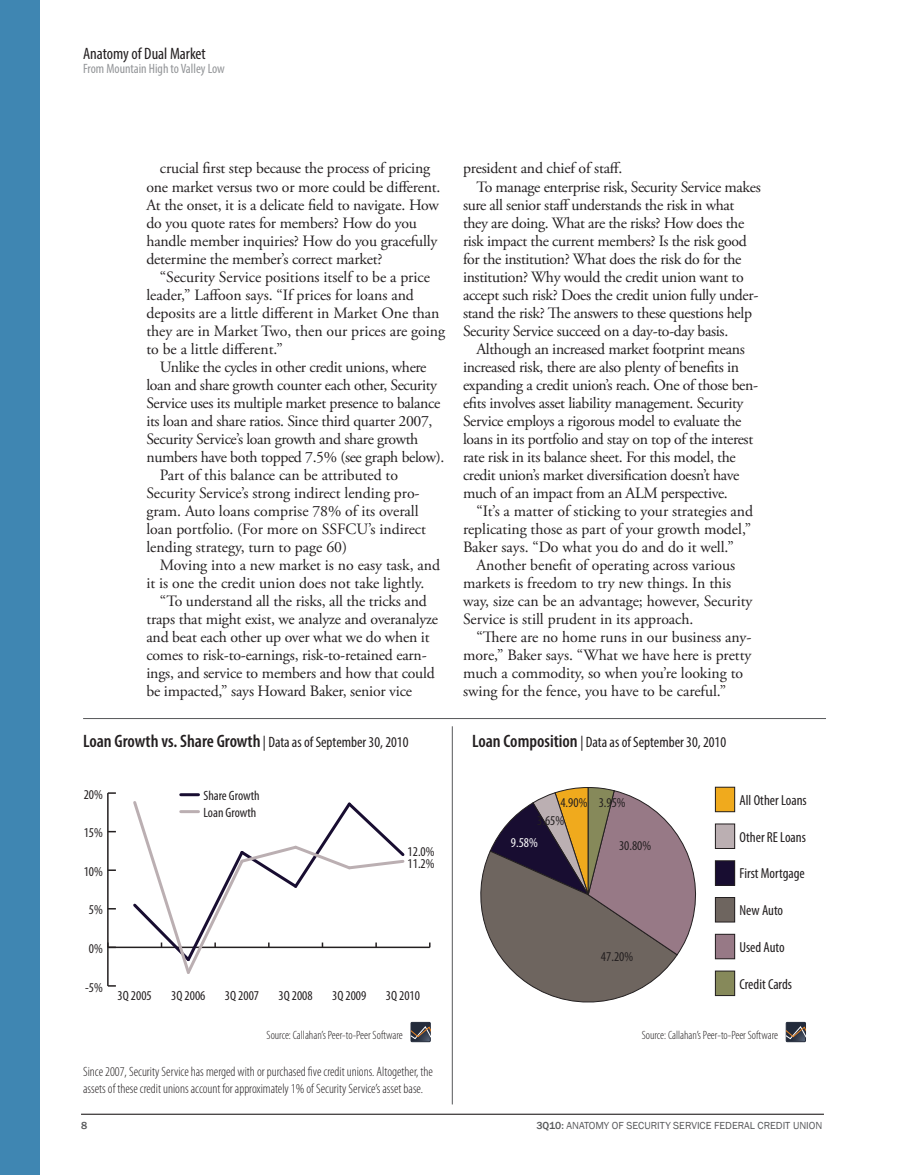
<style>
.page{position:relative;width:905px;height:1175px;background:#fff}
.page>*{position:absolute;margin:0;border:0;box-sizing:border-box;transform-origin:0 0}
.Tick_Head{font:condensed 16.5px "Myriad Pro";color:#231f20}
.cusp_Article_Text{font:15.75px/18px "Adobe Garamond Pro";letter-spacing:-.015em;color:#231f20}
.cusp_Graph_Title{font:condensed 15px "Myriad Pro";color:#231f20}
.t1{font:condensed 14.55px "Myriad Pro";color:#231f20}
.cusp_Graph_Source{font:300 condensed 13.5px/16.2px "Myriad Pro";color:#231f20}
.t2{font:condensed 13.5px/17px "Myriad Pro";color:#231f20}
.cusp_Article_Carryov{font:condensed 13.5px "Myriad Pro";color:#939598}
.t3{font:condensed 13.5px "Myriad Pro";color:#fff}
.cusp_Graph_Source-2{font:300 condensed 12px "Myriad Pro";color:#231f20}
.t4{font:10.5px "Franklin Gothic";color:#57585a}
.t5{font:500 10.5px "Franklin Gothic";color:#57585a}
.s1{font-weight:600;font-size:18px}
.s2{font-weight:500}
</style>
<div class="page">
<hr style="left:81px;top:1113px;width:743px;height:1px;background:#231f20">
<div style="left:0;top:0;width:40px;height:1174px;background:#3f86b2"></div>
<hr style="left:83px;top:718px;width:743px;height:1px;background:#57585a">
<div style="left:715px;top:787px;width:19px;height:24px;background:#f0aa1d"></div>
<div style="left:715px;top:787px;width:20px;height:25px;border:1px solid #231f20"></div>
<div style="left:715px;top:824px;width:19px;height:24px;background:#bbafb2"></div>
<div style="left:715px;top:823px;width:20px;height:26px;border:1px solid #231f20"></div>
<div style="left:715px;top:860px;width:19px;height:25px;background:#180d31"></div>
<div style="left:715px;top:860px;width:20px;height:25px;border:1px solid #231f20"></div>
<div style="left:715px;top:897px;width:19px;height:25px;background:#6e655f"></div>
<div style="left:715px;top:897px;width:20px;height:25px;border:1px solid #231f20"></div>
<div style="left:715px;top:934px;width:19px;height:24px;background:#977986"></div>
<div style="left:715px;top:934px;width:20px;height:25px;border:1px solid #231f20"></div>
<div style="left:715px;top:971px;width:19px;height:24px;background:#86895a"></div>
<div style="left:715px;top:970px;width:20px;height:26px;border:1px solid #231f20"></div>
<svg style="left:480px;top:787px;width:216px;height:216px"></svg>
<hr style="left:108px;top:946px;width:322px;height:2px;background:#231f20">
<hr style="left:107px;top:793px;width:2px;height:192px;background:#231f20">
<svg style="left:107px;top:942px;width:9px;height:6px"></svg>
<svg style="left:108px;top:869px;width:8px;height:2px"></svg>
<hr style="left:181px;top:793px;width:17px;height:3px;background:#180d31">
<svg style="left:130px;top:801px;width:277px;height:173px"></svg>
<hr style="left:452px;top:726px;width:1px;height:378px;background:#57585a">
<svg style="left:786px;top:1022px;width:19px;height:19px"></svg>
<svg style="left:411px;top:1022px;width:19px;height:19px"></svg>
<p class="Tick_Head" style="left:83px;top:43px;width:124px">Anatomy of Dual Market</p>
<p class="cusp_Article_Carryov" style="left:83px;top:60px;width:143px">From Mountain High to Valley Low</p>
<p class="cusp_Article_Text" style="left:146px;top:160px;width:295px;text-indent:14px">crucial first step because the process of pricing one market versus two or more could be different.<br>At the onset, it is a delicate field to navigate. How do you quote rates for members? How do you handle member inquiries? How do you gracefully determine the member’s correct market?</p>
<p class="cusp_Article_Text" style="left:146px;top:268px;width:300px;text-indent:14px">“Security Service positions itself to be a price leader,” Laffoon says. “If prices for loans and deposits are a little different in Market One than they are in Market Two, then our prices are going to be a little different.”</p>
<p class="cusp_Article_Text" style="left:146px;top:358px;width:299px;text-indent:14px">Unlike the cycles in other credit unions, where loan and share growth counter each other, Security Service uses its multiple market presence to balance its loan and share ratios. Since third quarter 2007, Security Service’s loan growth and share growth numbers have both topped 7.5% (see graph below).</p>
<p class="cusp_Article_Text" style="left:146px;top:466px;width:281px;text-indent:14px">Part of this balance can be attributed to Security Service’s strong indirect lending pro&shy;gram. Auto loans comprise 78% of its overall loan portfolio. (For more on SSFCU’s indirect lending strategy, turn to page 60)</p>
<p class="cusp_Article_Text" style="left:146px;top:556px;width:295px;text-indent:14px">Moving into a new market is no easy task, and it is one the credit union does not take lightly.</p>
<p class="cusp_Article_Text" style="left:146px;top:592px;width:293px;text-indent:14px">“To understand all the risks, all the tricks and traps that might exist, we analyze and overanalyze and beat each other up over what we do when it comes to risk-to-earnings, risk-to-retained earn&shy;ings, and service to members and how that could be impacted,” says Howard Baker, senior vice</p>
<p class="t2" style="left:298px;top:581px;width:63px">Other RE Loans</p>
<p class="cusp_Article_Text" style="left:463px;top:160px;width:161px">president and chief of staff.</p>
<p class="cusp_Article_Text" style="left:463px;top:178px;width:299px;text-indent:14px">To manage enterprise risk, Security Service makes sure all senior staff understands the risk in what they are doing. What are the risks? How does the risk impact the current members? Is the risk good for the institution? What does the risk do for the institution? Why would the credit union want to accept such risk? Does the credit union fully under&shy;stand the risk? The answers to these questions help Security Service succeed on a day-to-day basis.</p>
<p class="cusp_Article_Text" style="left:463px;top:340px;width:296px;text-indent:14px">Although an increased market footprint means increased risk, there are also plenty of benefits in expanding a credit union’s reach. One of those ben&shy;efits involves asset liability management. Security Service employs a rigorous model to evaluate the loans in its portfolio and stay on top of the interest rate risk in its balance sheet. For this model, the credit union’s market diversification doesn’t have much of an impact from an ALM perspective.</p>
<p class="cusp_Article_Text" style="left:463px;top:502px;width:292px;text-align:justify;text-indent:14px">“It’s a matter of sticking to your strategies and replicating those as part of your growth model,” Baker says. “Do what you do and do it well.”</p>
<p class="cusp_Article_Text" style="left:463px;top:556px;width:291px;text-indent:14px">Another benefit of operating across various markets is freedom to try new things. In this way, size can be an advantage; however, Security Service is still prudent in its approach.</p>
<p class="cusp_Article_Text" style="left:463px;top:628px;width:290px;text-indent:14px">“There are no home runs in our business any&shy;more,” Baker says. “What we have here is pretty much a commodity, so when you’re looking to swing for the fence, you have to be careful.”</p>
<p class="t2" style="left:679px;top:583px;width:63px">Other RE Loans</p>
<p class="cusp_Graph_Title" style="left:83px;top:733px;width:327px"><span class="s1">Loan Growth vs. Share Growth</span> | Data as of September 30, 2010</p>
<p class="cusp_Graph_Title" style="left:472px;top:733px;width:256px"><span class="s1">Loan Composition</span> | Data as of September 30, 2010</p>
<p class="t2" style="left:84px;top:786px;width:21px">20%</p>
<p class="t2" style="left:203px;top:787px;width:58px">Share Growth<br>Loan Growth</p>
<p class="t2" style="left:84px;top:824px;width:21px">15%</p>
<p class="t2" style="left:84px;top:863px;width:21px">10%</p>
<p class="t2" style="left:89px;top:901px;width:15px">5%</p>
<p class="t2" style="left:89px;top:940px;width:15px">0%</p>
<p class="t2" style="left:85px;top:978px;width:19px">-5%</p>
<p class="t2" style="left:407px;top:845px;width:28px;line-height:12.5px">12.0%<br>11.2%</p>
<p class="t2" style="left:118px;top:987px;width:36px">3Q 2005</p>
<p class="t2" style="left:171px;top:987px;width:36px">3Q 2006</p>
<p class="t2" style="left:225px;top:987px;width:36px">3Q 2007</p>
<p class="t2" style="left:278px;top:987px;width:36px">3Q 2008</p>
<p class="t2" style="left:332px;top:987px;width:36px">3Q 2009</p>
<p class="t2" style="left:386px;top:987px;width:36px">3Q 2010</p>
<p class="t2" style="left:560px;top:794px;width:28px">4.90%</p>
<p class="t2" style="left:537px;top:812px;width:28px">3.65%</p>
<p class="t3" style="left:511px;top:835px;width:28px">9.58%</p>
<p class="t2" style="left:598px;top:794px;width:28px">3.95%</p>
<p class="t2" style="left:619px;top:837px;width:34px">30.80%</p>
<p class="t2" style="left:601px;top:948px;width:34px">47.20%</p>
<p class="t1" style="left:739px;top:792px;width:69px">All Other Loans</p>
<p class="t1" style="left:739px;top:829px;width:68px">Other RE Loans</p>
<p class="t1" style="left:739px;top:865px;width:67px">First Mortgage</p>
<p class="t1" style="left:739px;top:902px;width:45px">New Auto</p>
<p class="t1" style="left:739px;top:939px;width:47px">Used Auto</p>
<p class="t1" style="left:739px;top:976px;width:54px">Credit Cards</p>
<p class="cusp_Graph_Source-2" style="left:266px;top:1028px;width:138px">Source: Callahan’s Peer-to-Peer Software</p>
<p class="cusp_Graph_Source-2" style="left:641px;top:1028px;width:138px">Source: Callahan’s Peer-to-Peer Software</p>
<p class="cusp_Graph_Source" style="left:83px;top:1064px;width:351px">Since 2007, Security Service has merged with or purchased five credit unions. Altogether, the assets of these credit unions account for approximately 1% of Security Service’s asset base.</p>
<p class="t5" style="left:81px;top:1118px;width:8px">8</p>
<p class="t4" style="left:536px;top:1118px;width:287px"><span class="s2">3Q10:</span> ANATOMY OF SECURITY SERVICE FEDERAL CREDIT UNION</p>
</div>
